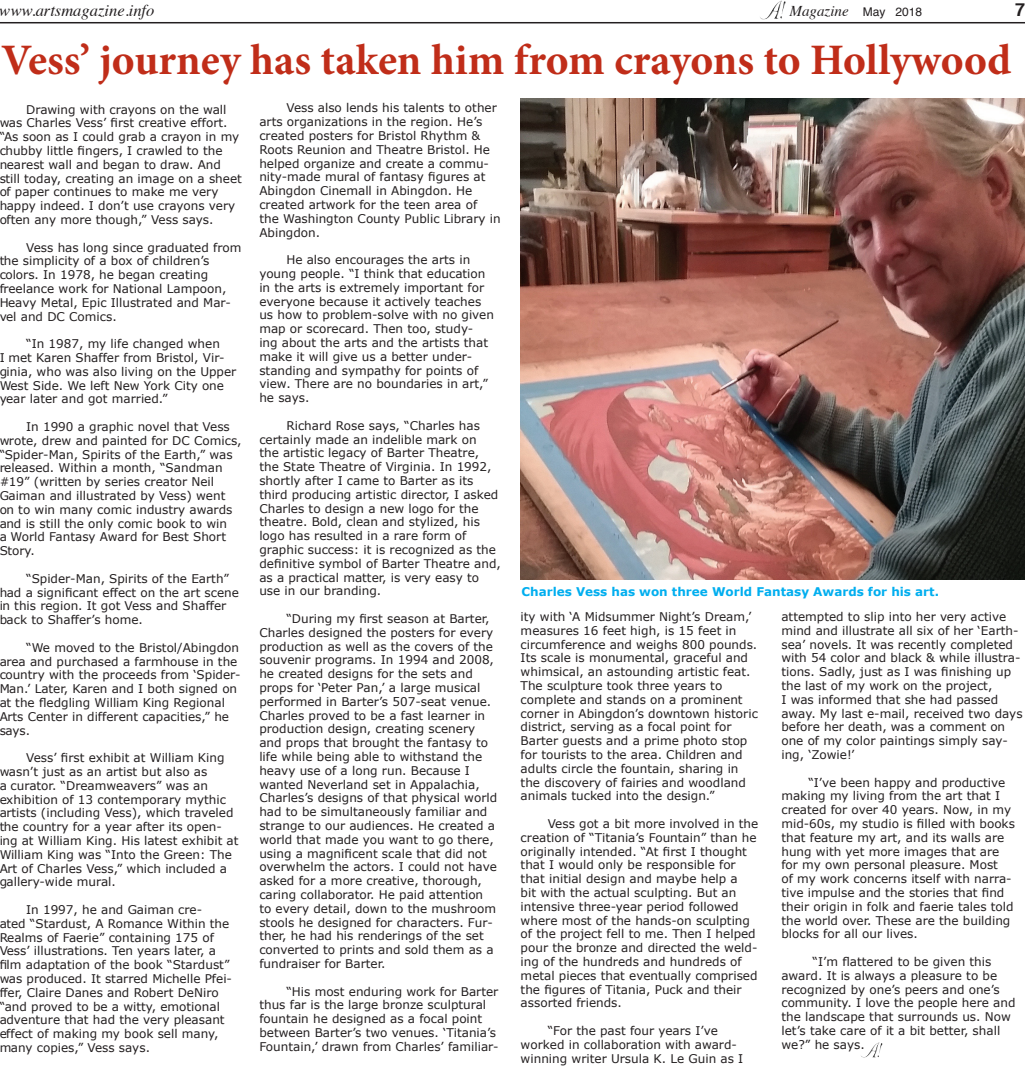
<style>
.page{position:relative;width:1025px;height:1068px;background:#fff}
.page>*{position:absolute;margin:0;border:0;box-sizing:border-box;transform-origin:0 0}
.t1{font:700 43.5px "Minion Pro";color:#c02d19}
.t2{font:700 18px "Helvetica";color:#231f20}
.t3{font:italic 16.5px "Times";color:#231f20}
.t4{font:italic 15px "Times";color:#231f20}
.t5{font:12px/13.8px "Verdana";color:#231f20}
.t6{font:700 12px "Verdana";color:#00aeef}
.s1{font-family:"Helvetica";font-style:normal;font-size:12px}
</style>
<div class="page">
<hr style="left:0;top:22px;width:1024px;height:1px;background:#231f20">
<img style="left:760px;top:0;width:25px;height:20px">
<img style="left:861px;top:1042px;width:21px;height:16px">
<img style="left:520px;top:99px;width:504px;height:481px">
<p class="t3" style="left:0;top:-4px;width:156px">www.artsmagazine.info</p>
<p class="t4" style="left:789px;top:-2px;width:134px">Magazine <span class="s1">May 2018</span></p>
<p class="t2" style="left:1015px;top:-5px;width:12px">7</p>
<p class="t1" style="left:1px;top:29px;width:1011px">Vess’ journey has taken him from crayons to Hollywood</p>
<p class="t5" style="left:-1px;top:102px;width:244px;text-indent:27px">Drawing with crayons on the wall was Charles Vess’ first creative effort. “As soon as I could grab a crayon in my chubby little fingers, I crawled to the nearest wall and began to draw. And still today, creating an image on a sheet of paper continues to make me very happy indeed. I don’t use crayons very often any more though,” Vess says.</p>
<p class="t5" style="left:-1px;top:240px;width:244px;text-indent:27px">Vess has long since graduated from the simplicity of a box of children’s colors. In 1978, he began creating freelance work for National Lampoon, Heavy Metal, Epic Illustrated and Mar&shy;vel and DC Comics.</p>
<p class="t5" style="left:-1px;top:337px;width:239px;text-indent:27px">“In 1987, my life changed when<br>I met Karen Shaffer from Bristol, Vir&shy;ginia, who was also living on the Upper West Side. We left New York City one year later and got married.”</p>
<p class="t5" style="left:-1px;top:420px;width:244px;text-indent:27px">In 1990 a graphic novel that Vess wrote, drew and painted for DC Comics, “Spider-Man, Spirits of the Earth,” was released. Within a month, “Sandman #19” (written by series creator Neil Gaiman and illustrated by Vess) went on to win many comic industry awards and is still the only comic book to win<br>a World Fantasy Award for Best Short Story.</p>
<p class="t5" style="left:-1px;top:572px;width:241px;text-indent:27px">“Spider-Man, Spirits of the Earth” had a significant effect on the art scene in this region. It got Vess and Shaffer back to Shaffer’s home.</p>
<p class="t5" style="left:-1px;top:641px;width:243px;text-indent:27px">“We moved to the Bristol/Abingdon area and purchased a farmhouse in the country with the proceeds from ‘Spider-Man.’ Later, Karen and I both signed on at the fledgling William King Regional Arts Center in different capacities,” he says.</p>
<p class="t5" style="left:-1px;top:751px;width:241px;text-indent:27px">Vess’ first exhibit at William King wasn’t just as an artist but also as<br>a curator. “Dreamweavers” was an exhibition of 13 contemporary mythic artists (including Vess), which traveled the country for a year after its open&shy;ing at William King. His latest exhibit at William King was “Into the Green: The Art of Charles Vess,” which included a gallery-wide mural.</p>
<p class="t5" style="left:-1px;top:903px;width:234px;text-indent:27px">In 1997, he and Gaiman cre-<br>ated “Stardust, A Romance Within the Realms of Faerie” containing 175 of Vess’ illustrations. Ten years later, a film adaptation of the book “Stardust” was produced. It starred Michelle Pfei&shy;ffer, Claire Danes and Robert DeNiro “and proved to be a witty, emotional adventure that had the very pleasant effect of making my book sell many, many copies,” Vess says.</p>
<p class="t5" style="left:259px;top:101px;width:243px;text-indent:27px">Vess also lends his talents to other arts organizations in the region. He’s created posters for Bristol Rhythm &amp; Roots Reunion and Theatre Bristol. He helped organize and create a commu&shy;nity-made mural of fantasy figures at Abingdon Cinemall in Abingdon. He created artwork for the teen area of<br>the Washington County Public Library in Abingdon.</p>
<p class="t5" style="left:259px;top:253px;width:236px;text-indent:27px">He also encourages the arts in young people. “I think that education in the arts is extremely important for everyone because it actively teaches us how to problem-solve with no given map or scorecard. Then too, study&shy;ing about the arts and the artists that make it will give us a better under&shy;standing and sympathy for points of view. There are no boundaries in art,” he says.</p>
<p class="t5" style="left:259px;top:419px;width:243px;text-indent:27px">Richard Rose says, “Charles has certainly made an indelible mark on<br>the artistic legacy of Barter Theatre, the State Theatre of Virginia. In 1992, shortly after I came to Barter as its third producing artistic director, I asked Charles to design a new logo for the theatre. Bold, clean and stylized, his logo has resulted in a rare form of graphic success: it is recognized as the definitive symbol of Barter Theatre and, as a practical matter, is very easy to use in our branding.</p>
<p class="t5" style="left:259px;top:612px;width:239px;text-indent:27px">“During my first season at Barter, Charles designed the posters for every production as well as the covers of the souvenir programs. In 1994 and 2008, he created designs for the sets and props for ‘Peter Pan,’ a large musical performed in Barter’s 507-seat venue.<br>Charles proved to be a fast learner in production design, creating scenery and props that brought the fantasy to life while being able to withstand the heavy use of a long run. Because I wanted Neverland set in Appalachia, Charles’s designs of that physical world had to be simultaneously familiar and strange to our audiences. He created a world that made you want to go there, using a magnificent scale that did not overwhelm the actors. I could not have asked for a more creative, thorough, caring collaborator. He paid attention to every detail, down to the mushroom stools he designed for characters. Fur&shy;ther, he had his renderings of the set converted to prints and sold them as a fundraiser for Barter.</p>
<p class="t5" style="left:259px;top:984px;width:241px;text-indent:27px">“His most enduring work for Barter thus far is the large bronze sculptural fountain he designed as a focal point between Barter’s two venues. ‘Titania’s Fountain,’ drawn from Charles’ familiar-</p>
<p class="t6" style="left:521px;top:584px;width:419px">Charles Vess has won three World Fantasy Awards for his art.</p>
<p class="t5" style="left:520px;top:610px;width:239px">ity with ‘A Midsummer Night’s Dream,’ measures 16 feet high, is 15 feet in circumference and weighs 800 pounds.<br>Its scale is monumental, graceful and whimsical, an astounding artistic feat.<br>The sculpture took three years to complete and stands on a prominent corner in Abingdon’s downtown historic district, serving as a focal point for Barter guests and a prime photo stop for tourists to the area. Children and adults circle the fountain, sharing in the discovery of fairies and woodland animals tucked into the design.”</p>
<p class="t5" style="left:520px;top:817px;width:239px;text-indent:27px">Vess got a bit more involved in the creation of “Titania’s Fountain” than he originally intended. “At first I thought that I would only be responsible for that initial design and maybe help a<br>bit with the actual sculpting. But an intensive three-year period followed where most of the hands-on sculpting of the project fell to me. Then I helped pour the bronze and directed the weld&shy;ing of the hundreds and hundreds of metal pieces that eventually comprised the figures of Titania, Puck and their assorted friends.</p>
<p class="t5" style="left:520px;top:1024px;width:224px;text-align:center">“For the past four years I’ve<br>worked in collaboration with award&shy;winning writer Ursula K. Le Guin as I</p>
<p class="t5" style="left:781px;top:610px;width:243px">attempted to slip into her very active mind and illustrate all six of her ‘Earth&shy;sea’ novels. It was recently completed with 54 color and black &amp; while illustra&shy;tions. Sadly, just as I was finishing up the last of my work on the project,<br>I was informed that she had passed away. My last e-mail, received two days before her death, was a comment on one of my color paintings simply say&shy;ing, ‘Zowie!’</p>
<p class="t5" style="left:781px;top:775px;width:235px;text-indent:27px">“I’ve been happy and productive making my living from the art that I created for over 40 years. Now, in my mid-60s, my studio is filled with books that feature my art, and its walls are hung with yet more images that are for my own personal pleasure. Most<br>of my work concerns itself with narra&shy;tive impulse and the stories that find their origin in folk and faerie tales told the world over. These are the building blocks for all our lives.</p>
<p class="t5" style="left:781px;top:955px;width:236px;text-indent:31px">“I’m flattered to be given this award. It is always a pleasure to be recognized by one’s peers and one’s community. I love the people here and the landscape that surrounds us. Now let’s take care of it a bit better, shall we?” he says.</p>
</div>
